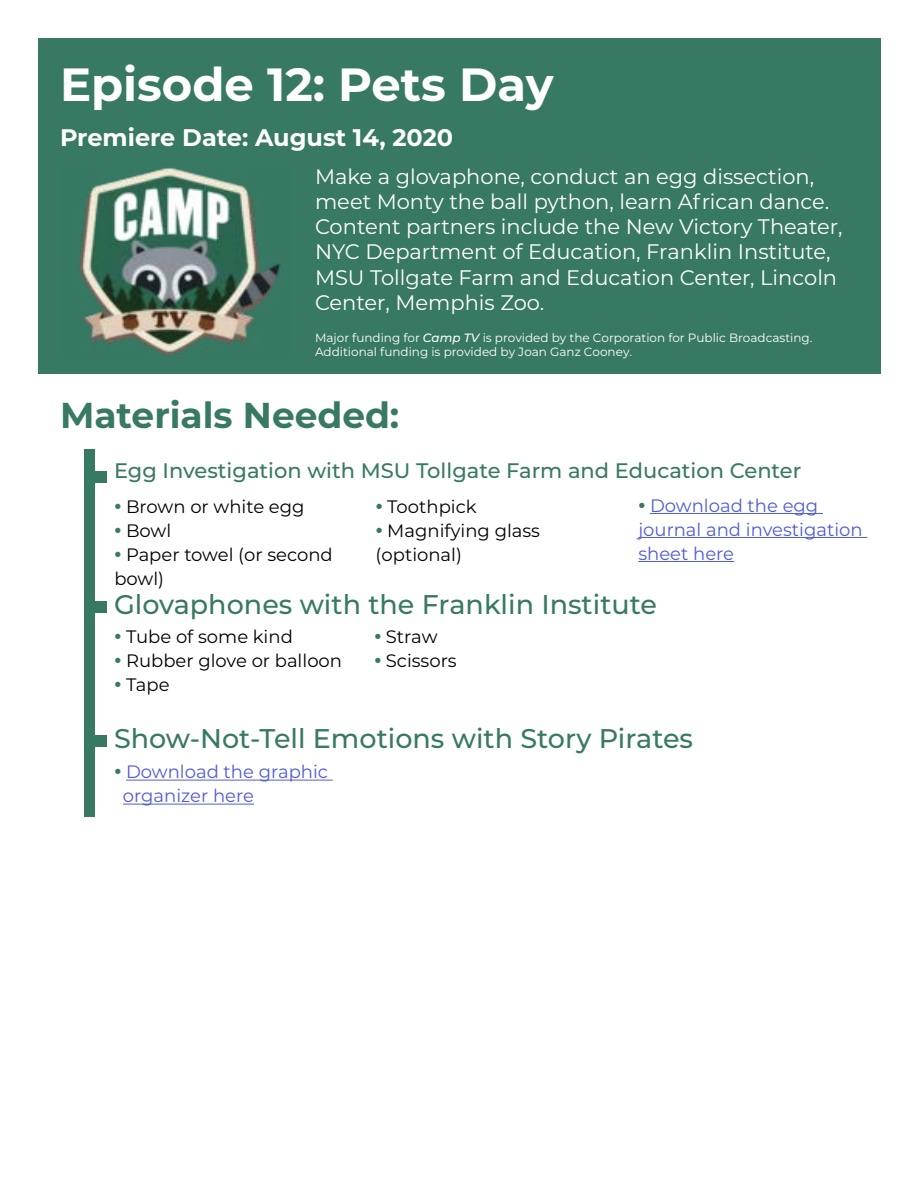
<style>
.page{position:relative;width:918px;height:1188px;background:#fff}
.page>*{position:absolute;margin:0;border:0;box-sizing:border-box;transform-origin:0 0}
.t1{font:700 46.5px "Montserrat";color:#fff}
.t2{font:700 36px "Montserrat";color:#387964}
.t3{font:500 27px "Montserrat";color:#387964}
.t4{font:700 24px "Montserrat";color:#fff}
.t5{font:21px/25.2px "Montserrat";color:#fff}
.t6{font:500 21px "Montserrat";color:#387964}
.t7{font:18px/24px "Montserrat";color:#000}
.t8{font:18px/24px "Montserrat";color:#4f5cd6}
.t9{font:12px/14.4px "Montserrat";color:#fff}
.s1{font-weight:500;font-style:italic}
</style>
<div class="page">
<div style="left:38px;top:38px;width:842px;height:336px;background:#387964"></div>
<img style="left:79px;top:167px;width:202px;height:188px">
<div style="left:85px;top:449px;width:10px;height:368px;background:#387964"></div>
<div style="left:85px;top:471px;width:22px;height:11px;background:#387964"></div>
<div style="left:85px;top:601px;width:22px;height:11px;background:#387964"></div>
<div style="left:85px;top:735px;width:22px;height:11px;background:#387964"></div>
<hr style="left:126px;top:780px;width:207px;height:1px;background:#4f5cd6">
<hr style="left:123px;top:804px;width:131px;height:1px;background:#4f5cd6">
<hr style="left:650px;top:513px;width:173px;height:1px;background:#4f5cd6">
<hr style="left:638px;top:537px;width:229px;height:1px;background:#4f5cd6">
<hr style="left:638px;top:561px;width:96px;height:1px;background:#4f5cd6">
<h1 class="t1" style="left:60px;top:50px;width:495px">Episode 12: Pets Day</h1>
<p class="t4" style="left:60px;top:120px;width:395px">Premiere Date: August 14, 2020</p>
<p class="t5" style="left:315px;top:163px;width:529px">Make a glovaphone, conduct an egg dissection, meet Monty the ball python, learn African dance.<br>Content partners include the New Victory Theater, NYC Department of Education, Franklin Institute, MSU Tollgate Farm and Education Center, Lincoln Center, Memphis Zoo.</p>
<p class="t9" style="left:315px;top:330px;width:499px">Major funding for <span class="s1">Camp TV</span> is provided by the Corporation for Public Broadcasting.<br>Additional funding is provided by Joan Ganz Cooney.</p>
<h2 class="t2" style="left:60px;top:389px;width:341px">Materials Needed:</h2>
<p class="t6" style="left:114px;top:456px;width:689px">Egg Investigation with MSU Tollgate Farm and Education Center</p>
<p class="t7" style="left:126px;top:494px;width:180px">Brown or white egg</p>
<p class="t7" style="left:126px;top:518px;width:47px">Bowl</p>
<p class="t7" style="left:126px;top:542px;width:208px">Paper towel (or second</p>
<p class="t7" style="left:114px;top:566px;width:51px">bowl)</p>
<p class="t8" style="left:638px;top:493px;width:226px;text-indent:12px">Download the egg journal and investigation sheet here</p>
<p class="t7" style="left:387px;top:494px;width:91px">Toothpick</p>
<p class="t7" style="left:387px;top:518px;width:154px">Magnifying glass</p>
<p class="t7" style="left:376px;top:542px;width:88px">(optional)</p>
<p class="t3" style="left:114px;top:586px;width:545px">Glovaphones with the Franklin Institute</p>
<p class="t7" style="left:126px;top:624px;width:218px">Tube of some kind<br>Rubber glove or balloon<br>Tape</p>
<p class="t7" style="left:386px;top:624px;width:72px">Straw<br>Scissors</p>
<p class="t3" style="left:114px;top:720px;width:581px">Show-Not-Tell Emotions with Story Pirates</p>
<p class="t8" style="left:123px;top:759px;width:207px">Download the graphic organizer here</p>
</div>
